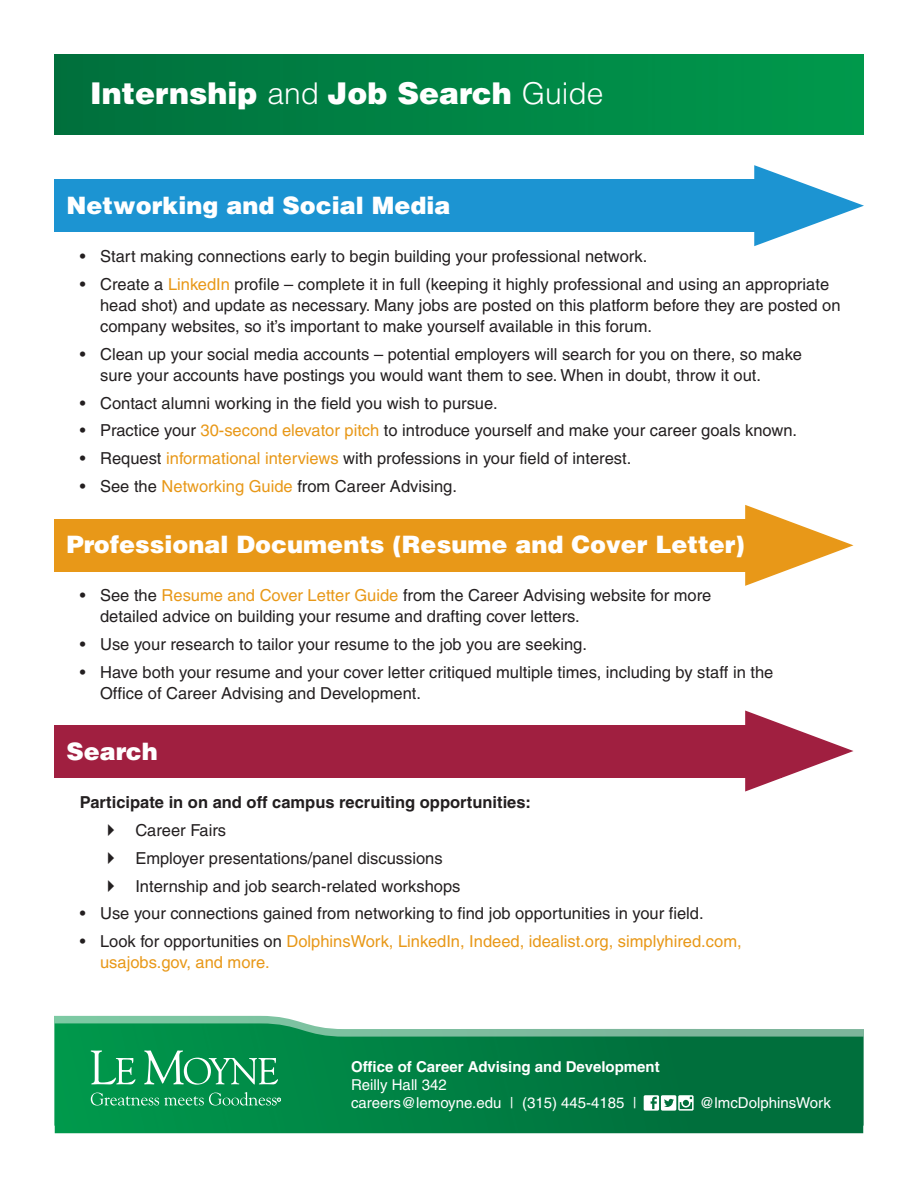
<style>
.page{position:relative;width:918px;height:1188px;background:#fff}
.page>*{position:absolute;margin:0;border:0;box-sizing:border-box;transform-origin:0 0}
.t1{font:900 30px "Helvetica";color:#fff}
.t2{font:900 24px "Helvetica";color:#fff}
.t3{font:16.5px/21px "Helvetica";color:#231f20}
.t4{font:16.5px/21px "Helvetica";color:#e89818}
.t5{font:700 16.5px "Helvetica";color:#231f20}
.t6{font:15px "Helvetica";color:#fff}
.t7{font:700 15px "Helvetica";color:#fff}
.s1{font-weight:300}
.s2{color:#e89818}
.s3{color:#231f20}
</style>
<div class="page">
<div style="left:54px;top:725px;width:728px;height:52px;background:#a01f40"></div>
<svg style="left:745px;top:711px;width:109px;height:81px"></svg>
<div style="left:54px;top:519px;width:728px;height:53px;background:#e89818"></div>
<svg style="left:745px;top:505px;width:108px;height:81px"></svg>
<div style="left:54px;top:179px;width:738px;height:53px;background:#1c94d2"></div>
<svg style="left:754px;top:165px;width:110px;height:81px"></svg>
<div style="left:54px;top:54px;width:810px;height:81px;background:linear-gradient(to right,#00703d,#00994c)"></div>
<svg style="left:54px;top:1016px;width:810px;height:110px"></svg>
<svg style="left:55px;top:1023px;width:808px;height:110px;background:#11874f"></svg>
<svg style="left:91px;top:1050px;width:44px;height:35px"></svg>
<svg style="left:144px;top:1050px;width:134px;height:35px;background:#37a770"></svg>
<svg style="left:91px;top:1092px;width:190px;height:14px;background:#2da469"></svg>
<svg style="left:644px;top:1095px;width:50px;height:16px"></svg>
<p class="t1" style="left:90px;top:73px;width:515px">Internship <span class="s1">and</span> Job Search <span class="s1">Guide</span></p>
<p class="t2" style="left:66px;top:190px;width:385px">Networking and Social Media</p>
<p class="t3" style="left:80px;top:246px;width:569px">• Start making connections early to begin building your professional network.</p>
<p class="t3" style="left:100px;top:274px;width:742px;text-indent:-20px">• Create a <span class="s2">LinkedIn</span> profile – complete it in full (keeping it highly professional and using an appropriate head shot) and update as necessary. Many jobs are posted on this platform before they are posted on company websites, so it’s important to make yourself available in this forum.</p>
<p class="t3" style="left:100px;top:344px;width:703px;text-indent:-20px">• Clean up your social media accounts – potential employers will search for you on there, so make sure your accounts have postings you would want them to see. When in doubt, throw it out.</p>
<p class="t3" style="left:80px;top:392px;width:419px">• Contact alumni working in the field you wish to pursue.</p>
<p class="t3" style="left:80px;top:420px;width:719px">• Practice your <span class="s2">30-second elevator pitch</span> to introduce yourself and make your career goals known.</p>
<p class="t3" style="left:80px;top:448px;width:553px">• Request <span class="s2">informational interviews</span> with professions in your field of interest.</p>
<p class="t3" style="left:80px;top:476px;width:379px">• See the <span class="s2">Networking Guide</span> from Career Advising.</p>
<p class="t2" style="left:66px;top:529px;width:680px">Professional Documents (Resume and Cover Letter)</p>
<p class="t3" style="left:100px;top:585px;width:613px;text-indent:-20px">• See the <span class="s2">Resume and Cover Letter Guide</span> from the Career Advising website for more detailed advice on building your resume and drafting cover letters.</p>
<p class="t3" style="left:80px;top:634px;width:509px">• Use your research to tailor your resume to the job you are seeking.</p>
<p class="t3" style="left:100px;top:662px;width:675px;text-indent:-20px">• Have both your resume and your cover letter critiqued multiple times, including by staff in the<br>Office of Career Advising and Development.</p>
<p class="t2" style="left:66px;top:736px;width:93px">Search</p>
<p class="t5" style="left:80px;top:793px;width:453px">Participate in on and off campus recruiting opportunities:</p>
<p class="t3" style="left:135px;top:820px;width:92px">Career Fairs</p>
<p class="t3" style="left:135px;top:848px;width:309px">Employer presentations/panel discussions</p>
<p class="t3" style="left:135px;top:875px;width:327px">Internship and job search-related workshops</p>
<p class="t3" style="left:80px;top:903px;width:625px">• Use your connections gained from networking to find job opportunities in your field.</p>
<p class="t4" style="left:100px;top:931px;width:643px;text-indent:-20px"><span class="s3">• Look for opportunities on</span> DolphinsWork, LinkedIn, Indeed, idealist.org, simplyhired.com, usajobs.gov, and more.</p>
<p class="t7" style="left:351px;top:1058px;width:310px">Office of Career Advising and Development</p>
<p class="t6" style="left:351px;top:1076px;width:97px">Reilly Hall 342</p>
<p class="t6" style="left:351px;top:1094px;width:287px">careers@lemoyne.edu | (315) 445-4185 |</p>
<p class="t6" style="left:699px;top:1094px;width:133px">@lmcDolphinsWork</p>
</div>
